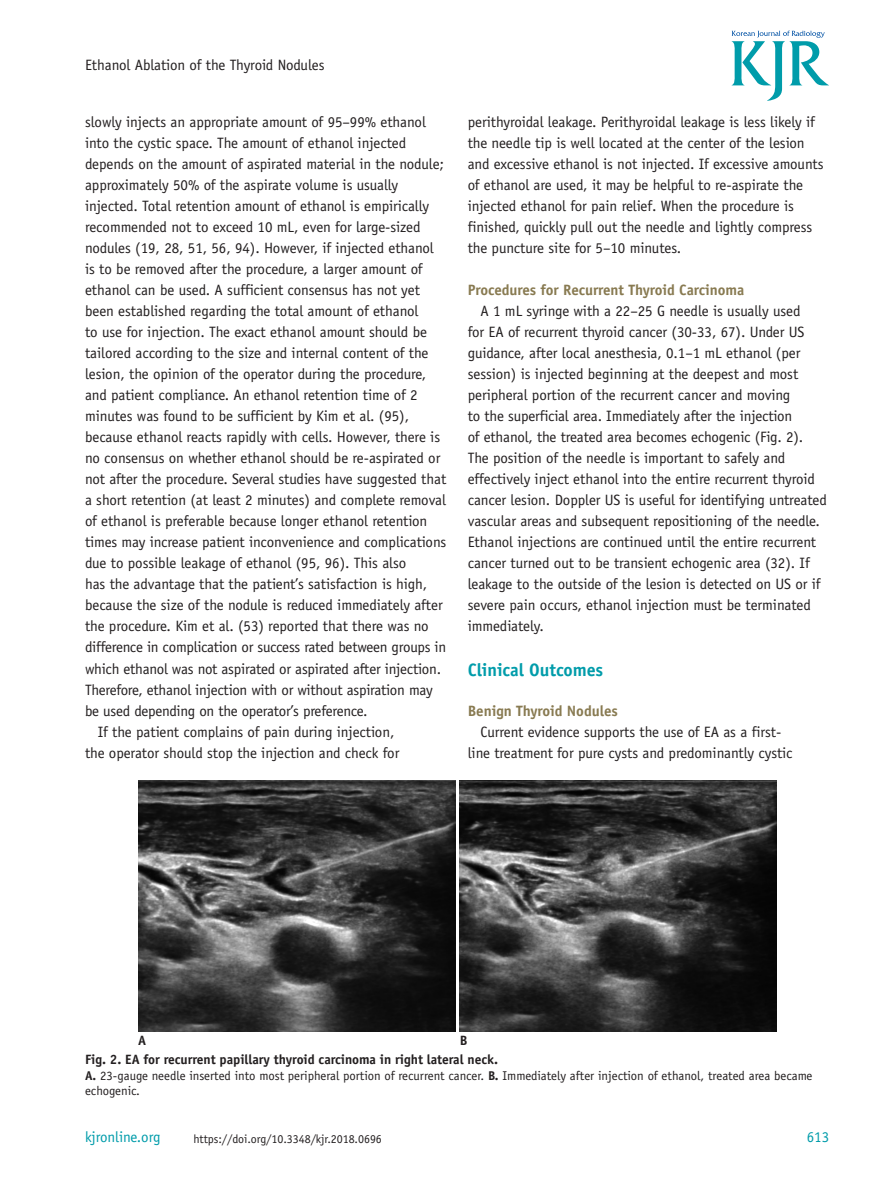
<style>
.page{position:relative;width:893px;height:1191px;background:#fff}
.page>*{position:absolute;margin:0;border:0;box-sizing:border-box;transform-origin:0 0}
.부록_써플{font:700 18px "Officina Sans Std";letter-spacing:-.005em;color:#009caa}
.본문{font:15px/21px "Officina Sans Std";letter-spacing:-.005em;color:#231f20}
._1_제목{font:700 15px "Officina Sans Std";letter-spacing:-.005em;color:#887a51}
.t1{font:15px "Officina Sans Std";letter-spacing:-.005em;color:#009caa}
.그림제목{font:700 13.5px "Officina Sans Std";letter-spacing:-.005em;color:#231f20}
.그림제목1{font:12.75px/15.3px "Officina Sans Std";color:#231f20}
.t2{font:12px "Officina Sans Std";letter-spacing:-.005em;color:#231f20}
.s1{font-weight:700}
</style>
<div class="page">
<svg style="left:732px;top:31px;width:97px;height:70px"></svg>
<img style="left:138px;top:781px;width:318px;height:251px">
<img style="left:460px;top:781px;width:316px;height:251px">
<p class="본문" style="left:85px;top:54px;width:241px">Ethanol Ablation of the Thyroid Nodules</p>
<p class="본문" style="left:85px;top:112px;width:363px">slowly injects an appropriate amount of 95–99% ethanol into the cystic space. The amount of ethanol injected depends on the amount of aspirated material in the nodule; approximately 50% of the aspirate volume is usually injected. Total retention amount of ethanol is empirically recommended not to exceed 10 mL, even for large-sized nodules (19, 28, 51, 56, 94). However, if injected ethanol is to be removed after the procedure, a larger amount of ethanol can be used. A sufficient consensus has not yet been established regarding the total amount of ethanol<br>to use for injection. The exact ethanol amount should be tailored according to the size and internal content of the lesion, the opinion of the operator during the procedure, and patient compliance. An ethanol retention time of 2 minutes was found to be sufficient by Kim et al. (95), because ethanol reacts rapidly with cells. However, there is no consensus on whether ethanol should be re-aspirated or not after the procedure. Several studies have suggested that a short retention (at least 2 minutes) and complete removal of ethanol is preferable because longer ethanol retention times may increase patient inconvenience and complications due to possible leakage of ethanol (95, 96). This also<br>has the advantage that the patient’s satisfaction is high, because the size of the nodule is reduced immediately after the procedure. Kim et al. (53) reported that there was no difference in complication or success rated between groups in which ethanol was not aspirated or aspirated after injection.<br>Therefore, ethanol injection with or without aspiration may be used depending on the operator’s preference.</p>
<p class="본문" style="left:85px;top:721px;width:316px;text-align:center">If the patient complains of pain during injection, the operator should stop the injection and check for</p>
<p class="본문" style="left:468px;top:112px;width:357px">perithyroidal leakage. Perithyroidal leakage is less likely if the needle tip is well located at the center of the lesion and excessive ethanol is not injected. If excessive amounts of ethanol are used, it may be helpful to re-aspirate the injected ethanol for pain relief. When the procedure is finished, quickly pull out the needle and lightly compress the puncture site for 5–10 minutes.</p>
<p class="_1_제목" style="left:468px;top:281px;width:278px">Procedures for Recurrent Thyroid Carcinoma</p>
<p class="본문" style="left:468px;top:301px;width:361px;text-indent:13px">A 1 mL syringe with a 22–25 G needle is usually used<br>for EA of recurrent thyroid cancer (30-33, 67). Under US guidance, after local anesthesia, 0.1–1 mL ethanol (per session) is injected beginning at the deepest and most peripheral portion of the recurrent cancer and moving<br>to the superficial area. Immediately after the injection<br>of ethanol, the treated area becomes echogenic (Fig. 2).<br>The position of the needle is important to safely and effectively inject ethanol into the entire recurrent thyroid cancer lesion. Doppler US is useful for identifying untreated vascular areas and subsequent repositioning of the needle.<br>Ethanol injections are continued until the entire recurrent cancer turned out to be transient echogenic area (32). If leakage to the outside of the lesion is detected on US or if severe pain occurs, ethanol injection must be terminated immediately.</p>
<p class="부록_써플" style="left:468px;top:658px;width:137px">Clinical Outcomes</p>
<p class="_1_제목" style="left:468px;top:701px;width:152px">Benign Thyroid Nodules</p>
<p class="본문" style="left:468px;top:721px;width:326px;text-align:center">Current evidence supports the use of EA as a first&shy;line treatment for pure cysts and predominantly cystic</p>
<p class="그림제목" style="left:138px;top:1032px;width:10px">A</p>
<p class="그림제목" style="left:460px;top:1032px;width:9px">B</p>
<p class="그림제목" style="left:85px;top:1051px;width:414px">Fig. 2. EA for recurrent papillary thyroid carcinoma in right lateral neck.</p>
<p class="그림제목1" style="left:85px;top:1068px;width:729px"><span class="s1">A.</span> 23-gauge needle inserted into most peripheral portion of recurrent cancer. <span class="s1">B.</span> Immediately after injection of ethanol, treated area became echogenic.</p>
<p class="t1" style="left:85px;top:1128px;width:77px">kjronline.org</p>
<p class="t2" style="left:194px;top:1132px;width:190px">https://doi.org/10.3348/kjr.2018.0696</p>
<p class="t1" style="left:807px;top:1128px;width:24px">613</p>
</div>
